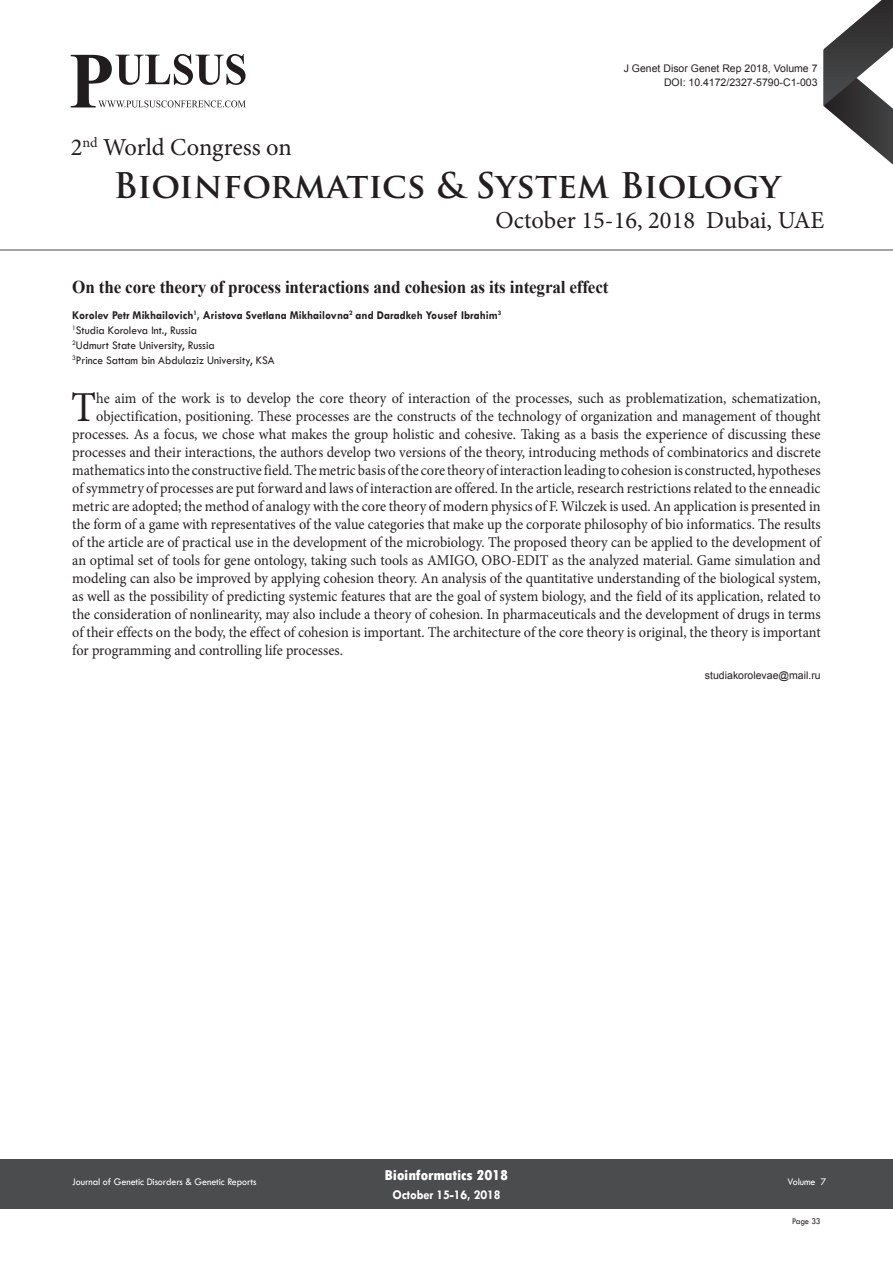
<style>
.page{position:relative;width:893px;height:1263px;background:#fff}
.page>*{position:absolute;margin:0;border:0;box-sizing:border-box;transform-origin:0 0}
.Abstract{font:42.75px "Minion Pro";color:#231f20;scale:.95 1}
.t1{font:700 34.5px "Trajan Pro";color:#231f20}
.t2{font:24.45px "Minion Pro";color:#231f20}
.t3{font:700 18px "Times New Roman";letter-spacing:-.01em;color:#231f20;scale:.95 1}
.Abstract-2{font:15px "Minion Pro";color:#231f20;scale:.95 1}
.t4{font:800 condensed 15px "Tw Cen";letter-spacing:-.01em;color:#fff;scale:1.1 1}
.t5{font:700 13.5px "Tw Cen";letter-spacing:-.01em;color:#fff;scale:.95 1}
.Affiliation{font:12px "Tw Cen";color:#231f20;scale:.95 1}
.Name{font:700 12px "Tw Cen";color:#231f20;scale:.95 1}
.Biography{font:10.5px "Arial";color:#231f20}
.t6{font:10.5px "Tw Cen";letter-spacing:-.01em;color:#fff;scale:.95 1}
.t7{font:9px "Tw Cen";letter-spacing:-.02em;color:#231f20;scale:.95 1}
</style>
<div class="page">
<svg style="left:824px;top:0;width:69px;height:165px"></svg>
<div style="left:0;top:1159px;width:892px;height:49px;background:#4b4c4d"></div>
<hr style="left:0;top:250px;width:893px;height:1px;background:#4b4c4d">
<svg style="left:71px;top:54px;width:175px;height:53px"></svg>
<p class="Biography" style="left:624px;top:61px;width:195px">J Genet Disor Genet Rep 2018, Volume 7</p>
<p class="Biography" style="left:664px;top:76px;width:155px">DOI: 10.4172/2327-5790-C1-003</p>
<h3 class="t2" style="left:71px;top:131px;width:223px">2<sup>nd</sup> World Congress on</h3>
<h2 class="t1" style="left:114px;top:164px;width:668px">Bioinformatics &amp; System Biology</h2>
<h3 class="t2" style="left:495px;top:203px;width:331px">October 15-16, 2018 Dubai, UAE</h3>
<p class="t3" style="left:72px;top:275px;width:566px">On the core theory of process interactions and cohesion as its integral effect</p>
<p class="Name" style="left:72px;top:308px;width:453px">Korolev Petr Mikhailovich<sup>1</sup>, Aristova Svetlana Mikhailovna<sup>2</sup> and Daradkeh Yousef Ibrahim<sup>3</sup></p>
<p class="Affiliation" style="left:72px;top:323px;width:133px"><sup>1</sup>Studia Koroleva Int., Russia</p>
<p class="Affiliation" style="left:72px;top:338px;width:152px"><sup>2</sup>Udmurt State University, Russia</p>
<p class="Affiliation" style="left:72px;top:353px;width:214px"><sup>3</sup>Prince Sattam bin Abdulaziz University, KSA</p>
<p class="Abstract" style="left:71px;top:379px;width:28px">T</p>
<p class="Abstract-2" style="left:96px;top:388px;width:764px">he aim of the work is to develop the core theory of interaction of the processes, such as problematization, schematization,</p>
<p class="Abstract-2" style="left:96px;top:406px;width:764px">objectification, positioning. These processes are the constructs of the technology of organization and management of thought</p>
<p class="Abstract-2" style="left:72px;top:424px;width:789px">processes. As a focus, we chose what makes the group holistic and cohesive. Taking as a basis the experience of discussing these</p>
<p class="Abstract-2" style="left:72px;top:442px;width:789px">processes and their interactions, the authors develop two versions of the theory, introducing methods of combinatorics and discrete</p>
<p class="Abstract-2" style="left:72px;top:460px;width:789px">mathematics into the constructive field. The metric basis of the core theory of interaction leading to cohesion is constructed, hypotheses</p>
<p class="Abstract-2" style="left:72px;top:478px;width:789px">of symmetry of processes are put forward and laws of interaction are offered. In the article, research restrictions related to the enneadic</p>
<p class="Abstract-2" style="left:72px;top:496px;width:789px">metric are adopted; the method of analogy with the core theory of modern physics of F. Wilczek is used. An application is presented in</p>
<p class="Abstract-2" style="left:72px;top:514px;width:789px">the form of a game with representatives of the value categories that make up the corporate philosophy of bio informatics. The results</p>
<p class="Abstract-2" style="left:72px;top:532px;width:789px">of the article are of practical use in the development of the microbiology. The proposed theory can be applied to the development of</p>
<p class="Abstract-2" style="left:72px;top:550px;width:789px">an optimal set of tools for gene ontology, taking such tools as AMIGO, OBO-EDIT as the analyzed material. Game simulation and</p>
<p class="Abstract-2" style="left:72px;top:568px;width:789px">modeling can also be improved by applying cohesion theory. An analysis of the quantitative understanding of the biological system,</p>
<p class="Abstract-2" style="left:72px;top:586px;width:789px">as well as the possibility of predicting systemic features that are the goal of system biology, and the field of its application, related to</p>
<p class="Abstract-2" style="left:72px;top:604px;width:789px">the consideration of nonlinearity, may also include a theory of cohesion. In pharmaceuticals and the development of drugs in terms</p>
<p class="Abstract-2" style="left:72px;top:622px;width:789px">of their effects on the body, the effect of cohesion is important. The architecture of the core theory is original, the theory is important</p>
<p class="Abstract-2" style="left:72px;top:640px;width:286px">for programming and controlling life processes.</p>
<p class="Biography" style="left:705px;top:668px;width:117px">studiakorolevae@mail.ru</p>
<p class="t4" style="left:385px;top:1166px;width:114px">Bioinformatics 2018</p>
<p class="t5" style="left:392px;top:1186px;width:115px">October 15-16, 2018</p>
<p class="t6" style="left:72px;top:1175px;width:195px">Journal of Genetic Disorders &amp; Genetic Reports</p>
<p class="t6" style="left:787px;top:1175px;width:42px">Volume 7</p>
<p class="t7" style="left:792px;top:1215px;width:32px">Page 33</p>
</div>
